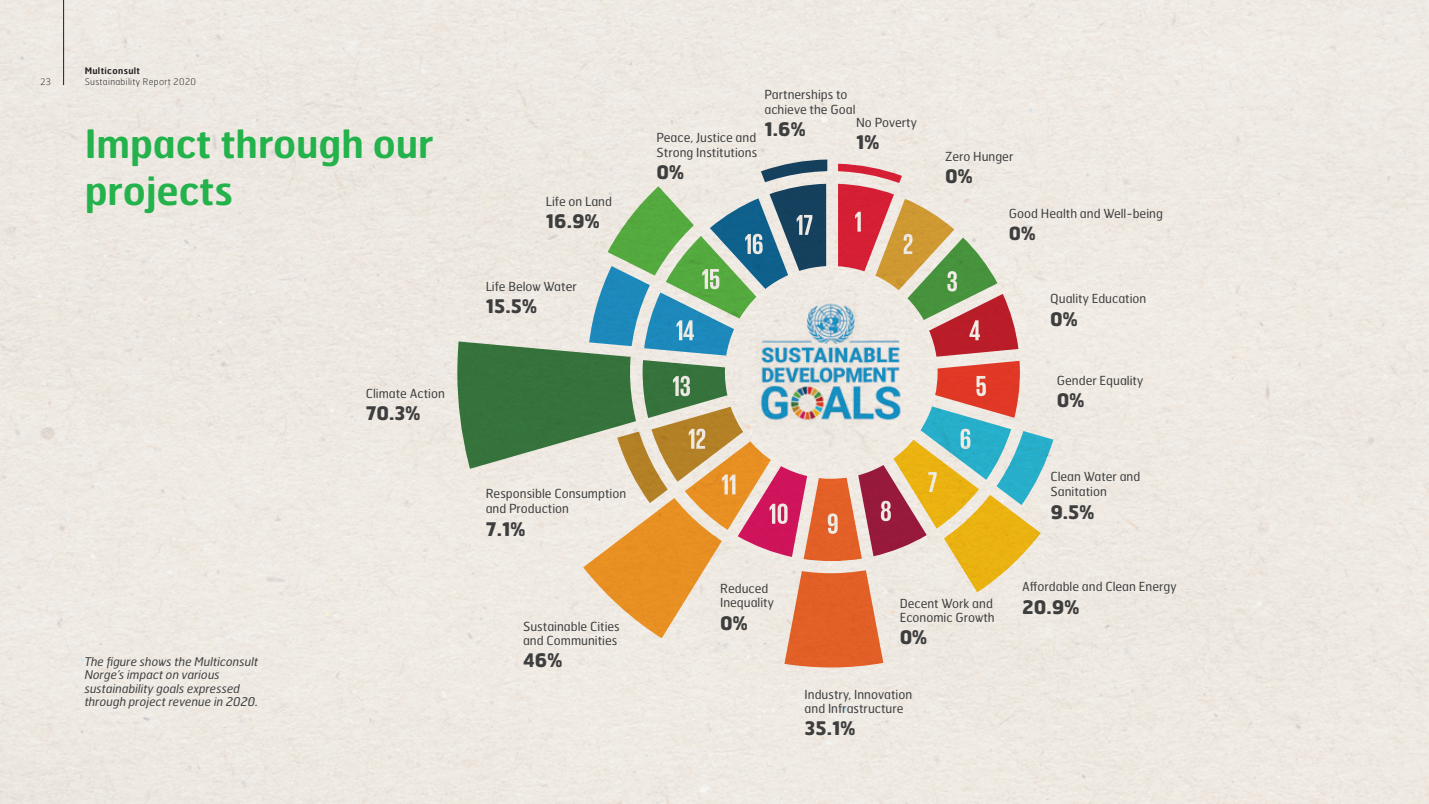
<style>
.page{position:relative;width:1429px;height:804px;background:#fff}
.page>*{position:absolute;margin:0;border:0;box-sizing:border-box;transform-origin:0 0}
.t1{font:600 39px/46.8px "Hermes FB";letter-spacing:-.005em;color:#23b24b}
.t2{font:700 18.75px "Hermes FB";color:#3e3e3f}
.t3{font:700 18.15px "Hermes FB";color:#3e3e3f}
.t4{font:12.45px/15px "Hermes FB";color:#3e3e3f}
.t5{font:italic 12px/13.5px "Hermes FB";color:#3e3e3f}
.t6{font:100 9px "Hermes FB";letter-spacing:.04em;color:#231f20}
.t7{font:600 9px "Hermes FB";letter-spacing:.04em;color:#231f20}
.t8{font:300 9px "Open Sans";color:#231f20}
</style>
<div class="page">
<svg style="left:457px;top:159px;width:596px;height:508px;background:#c6bda8"></svg>
<hr style="left:63px;top:0;width:1px;height:85px;background:#231f20">
<p class="t8" style="left:41px;top:76px;width:12px">23</p>
<p class="t7" style="left:85px;top:65px;width:57px">Multiconsult</p>
<p class="t6" style="left:85px;top:76px;width:113px">Sustainability Report 2020</p>
<h1 class="t1" style="left:85px;top:119px;width:350px">Impact through our projects</h1>
<p class="t4" style="left:366px;top:385px;width:81px">Climate Action</p>
<h2 class="t2" style="left:366px;top:401px;width:56px">70.3%</h2>
<p class="t5" style="left:85px;top:654px;width:175px">The figure shows the Multiconsult<br>Norge’s impact on various sustainability goals expressed through project revenue in 2020.</p>
<p class="t4" style="left:546px;top:193px;width:68px">Life on Land</p>
<h2 class="t2" style="left:546px;top:209px;width:55px">16.9%</h2>
<p class="t4" style="left:486px;top:278px;width:93px">Life Below Water</p>
<h2 class="t2" style="left:486px;top:294px;width:53px">15.5%</h2>
<p class="t4" style="left:486px;top:485px;width:142px">Responsible Consumption and Production</p>
<h2 class="t2" style="left:486px;top:516px;width:41px">7.1%</h2>
<p class="t4" style="left:656px;top:129px;width:102px">Peace, Justice and<br>Strong Institutions</p>
<h2 class="t2" style="left:656px;top:160px;width:29px">0%</h2>
<p class="t4" style="left:764px;top:87px;width:92px">Partnerships to achieve the Goal</p>
<h2 class="t2" style="left:764px;top:117px;width:43px">1.6%</h2>
<p class="t4" style="left:856px;top:114px;width:62px">No Poverty</p>
<h2 class="t2" style="left:856px;top:130px;width:25px">1%</h2>
<p class="t4" style="left:945px;top:148px;width:70px">Zero Hunger</p>
<h2 class="t2" style="left:945px;top:164px;width:29px">0%</h2>
<p class="t4" style="left:1009px;top:205px;width:155px">Good Health and Well-being</p>
<h3 class="t3" style="left:1009px;top:221px;width:28px">0%</h3>
<p class="t4" style="left:1050px;top:291px;width:98px">Quality Education</p>
<h2 class="t2" style="left:1050px;top:307px;width:29px">0%</h2>
<p class="t4" style="left:1057px;top:372px;width:88px">Gender Equality</p>
<h2 class="t2" style="left:1057px;top:388px;width:29px">0%</h2>
<p class="t4" style="left:1050px;top:469px;width:91px">Clean Water and<br>Sanitation</p>
<h2 class="t2" style="left:1050px;top:499px;width:45px">9.5%</h2>
<p class="t4" style="left:720px;top:581px;width:55px;line-height:14.1px">Reduced<br>Inequality</p>
<p class="t4" style="left:523px;top:618px;width:98px">Sustainable Cities</p>
<h2 class="t2" style="left:720px;top:610px;width:29px">0%</h2>
<p class="t4" style="left:523px;top:632px;width:96px">and Communities</p>
<h2 class="t2" style="left:523px;top:648px;width:41px">46%</h2>
<p class="t4" style="left:899px;top:595px;width:96px;line-height:14.1px">Decent Work and<br>Economic Growth</p>
<h2 class="t2" style="left:899px;top:625px;width:29px">0%</h2>
<p class="t4" style="left:804px;top:686px;width:109px;line-height:14.1px">Industry, Innovation and Infrastructure</p>
<h2 class="t2" style="left:804px;top:716px;width:52px">35.1%</h2>
<p class="t4" style="left:1022px;top:578px;width:156px">Affordable and Clean Energy</p>
<h2 class="t2" style="left:1022px;top:594px;width:58px">20.9%</h2>
</div>
